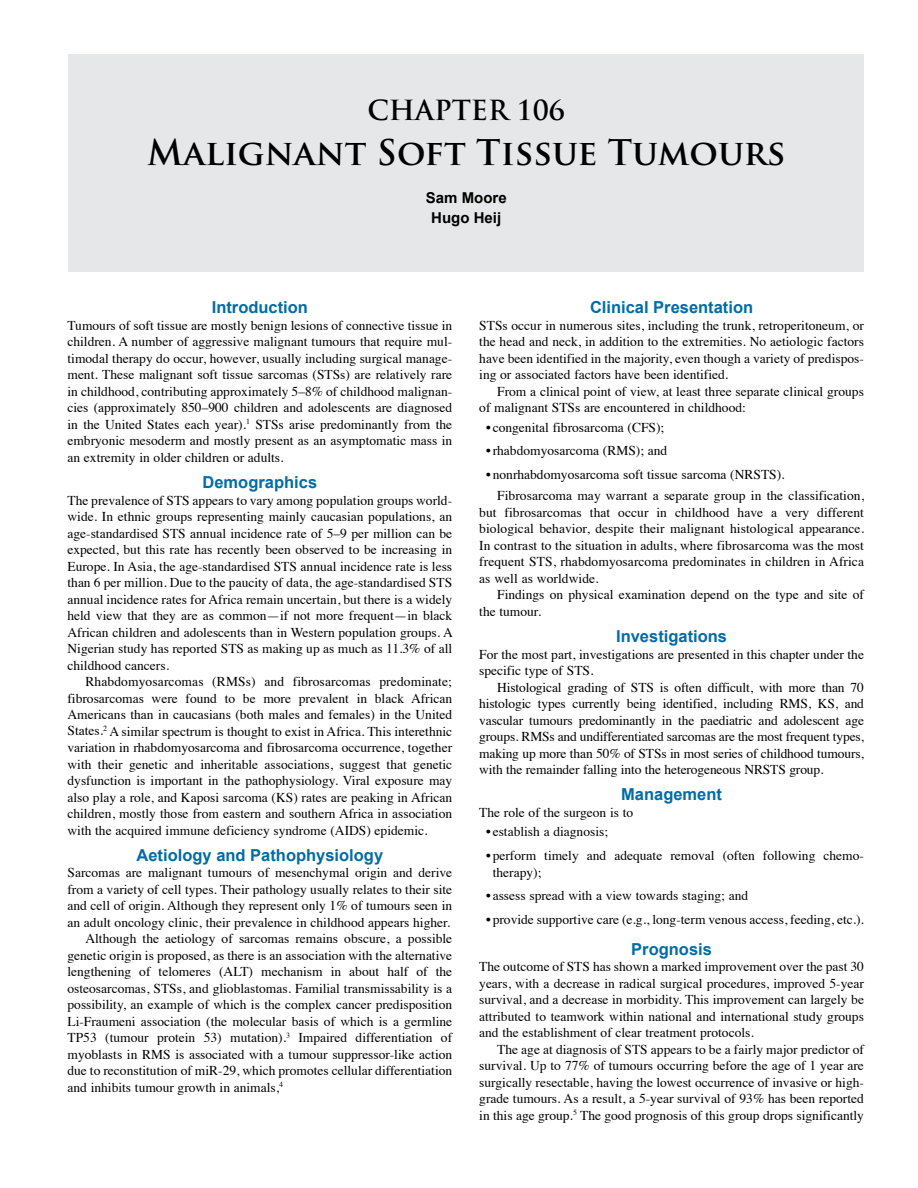
<style>
.page{position:relative;width:918px;height:1188px;background:#fff}
.page>*{position:absolute;margin:0;border:0;box-sizing:border-box;transform-origin:0 0}
.t1{font:700 34.5px "Trajan Pro";color:#000}
.t2{font:700 27px "Trajan Pro";color:#000}
.t3{font:700 16.5px "Arial";color:#006ca7}
.t4{font:700 15px/19.5px "Arial";color:#000;text-align:center}
.t5{font:13.5px/16.5px "Times";color:#000;text-align:justify}
</style>
<div class="page">
<div style="left:68px;top:54px;width:796px;height:217px;background:#e6e7e8"></div>
<h2 class="t2" style="left:367px;top:93px;width:199px">CHAPTER 106</h2>
<h1 class="t1" style="left:147px;top:131px;width:640px">Malignant Soft Tissue Tumours</h1>
<p class="t4" style="left:426px;top:189px;width:82px">Sam Moore<br>Hugo Heij</p>
<p class="t3" style="left:212px;top:296px;width:98px">Introduction</p>
<p class="t5" style="left:67px;top:316px;width:386px">Tumours of soft tissue are mostly benign lesions of connective tissue in children. A number of aggressive malignant tumours that require mul&shy;timodal therapy do occur, however, usually including surgical manage&shy;ment. These malignant soft tissue sarcomas (STSs) are relatively rare in childhood, contributing approximately 5–8% of childhood malignan&shy;cies (approximately 850–900 children and adolescents are diagnosed in the United States each year).<sup>1</sup> STSs arise predominantly from the embryonic mesoderm and mostly present as an asymptomatic mass in an extremity in older children or adults.</p>
<p class="t3" style="left:203px;top:471px;width:116px">Demographics</p>
<p class="t5" style="left:68px;top:491px;width:387px">The prevalence of STS appears to vary among population groups world&shy;wide. In ethnic groups representing mainly caucasian populations, an age-standardised STS annual incidence rate of 5–9 per million can be expected, but this rate has recently been observed to be increasing in Europe. In Asia, the age-standardised STS annual incidence rate is less than 6 per million. Due to the paucity of data, the age-standardised STS annual incidence rates for Africa remain uncertain, but there is a widely held view that they are as common—if not more frequent—in black African children and adolescents than in Western population groups. A Nigerian study has reported STS as making up as much as 11.3% of all childhood cancers.</p>
<p class="t5" style="left:68px;top:672px;width:386px;text-indent:18px">Rhabdomyosarcomas (RMSs) and fibrosarcomas predominate; fibrosarcomas were found to be more prevalent in black African Americans than in caucasians (both males and females) in the United States.<sup>2</sup> A similar spectrum is thought to exist in Africa. This interethnic variation in rhabdomyosarcoma and fibrosarcoma occurrence, together with their genetic and inheritable associations, suggest that genetic dysfunction is important in the pathophysiology. Viral exposure may also play a role, and Kaposi sarcoma (KS) rates are peaking in African children, mostly those from eastern and southern Africa in association with the acquired immune deficiency syndrome (AIDS) epidemic.</p>
<p class="t3" style="left:137px;top:844px;width:248px">Aetiology and Pathophysiology</p>
<p class="t5" style="left:68px;top:863px;width:386px">Sarcomas are malignant tumours of mesenchymal origin and derive</p>
<p class="t5" style="left:68px;top:880px;width:386px">from a variety of cell types. Their pathology usually relates to their site</p>
<p class="t5" style="left:68px;top:896px;width:386px">and cell of origin. Although they represent only 1% of tumours seen in</p>
<p class="t5" style="left:68px;top:913px;width:384px">an adult oncology clinic, their prevalence in childhood appears higher.</p>
<p class="t5" style="left:85px;top:929px;width:368px">Although the aetiology of sarcomas remains obscure, a possible</p>
<p class="t5" style="left:68px;top:946px;width:386px">genetic origin is proposed, as there is an association with the alternative</p>
<p class="t5" style="left:68px;top:962px;width:386px">lengthening of telomeres (ALT) mechanism in about half of the</p>
<p class="t5" style="left:68px;top:979px;width:386px">osteosarcomas, STSs, and glioblastomas. Familial transmissability is a</p>
<p class="t5" style="left:68px;top:995px;width:386px">possibility, an example of which is the complex cancer predisposition</p>
<p class="t5" style="left:68px;top:1012px;width:386px">Li-Fraumeni association (the molecular basis of which is a germline</p>
<p class="t5" style="left:68px;top:1028px;width:386px">TP53 (tumour protein 53) mutation).<sup>3</sup> Impaired differentiation of</p>
<p class="t5" style="left:67px;top:1045px;width:386px">myoblasts in RMS is associated with a tumour suppressor-like action</p>
<p class="t5" style="left:67px;top:1061px;width:386px">due to reconstitution of miR-29, which promotes cellular differentiation</p>
<p class="t5" style="left:67px;top:1078px;width:217px">and inhibits tumour growth in animals,<sup>4</sup></p>
<p class="t3" style="left:590px;top:296px;width:165px">Clinical Presentation</p>
<p class="t5" style="left:479px;top:316px;width:386px">STSs occur in numerous sites, including the trunk, retroperitoneum, or the head and neck, in addition to the extremities. No aetiologic factors have been identified in the majority, even though a variety of predispos&shy;ing or associated factors have been identified.</p>
<p class="t5" style="left:479px;top:382px;width:386px;text-indent:18px">From a clinical point of view, at least three separate clinical groups of malignant STSs are encountered in childhood:</p>
<p class="t5" style="left:486px;top:418px;width:180px">• congenital fibrosarcoma (CFS);</p>
<p class="t5" style="left:486px;top:442px;width:183px">•rhabdomyosarcoma (RMS); and</p>
<p class="t5" style="left:497px;top:463px;width:368px;line-height:20.9px;text-indent:-11px">• nonrhabdomyosarcoma soft tissue sarcoma (NRSTS).<br>Fibrosarcoma may warrant a separate group in the classification,</p>
<p class="t5" style="left:479px;top:503px;width:386px">but fibrosarcomas that occur in childhood have a very different biological behavior, despite their malignant histological appearance.<br>In contrast to the situation in adults, where fibrosarcoma was the most frequent STS, rhabdomyosarcoma predominates in children in Africa as well as worldwide.</p>
<p class="t5" style="left:479px;top:585px;width:386px;text-indent:18px">Findings on physical examination depend on the type and site of the tumour.</p>
<p class="t3" style="left:616px;top:625px;width:112px">Investigations</p>
<p class="t5" style="left:479px;top:645px;width:386px">For the most part, investigations are presented in this chapter under the specific type of STS.</p>
<p class="t5" style="left:479px;top:678px;width:386px;text-indent:18px">Histological grading of STS is often difficult, with more than 70 histologic types currently being identified, including RMS, KS, and vascular tumours predominantly in the paediatric and adolescent age groups. RMSs and undifferentiated sarcomas are the most frequent types, making up more than 50% of STSs in most series of childhood tumours, with the remainder falling into the heterogeneous NRSTS group.</p>
<p class="t3" style="left:621px;top:784px;width:102px">Management</p>
<p class="t5" style="left:479px;top:803px;width:156px">The role of the surgeon is to</p>
<p class="t5" style="left:486px;top:822px;width:124px">• establish a diagnosis;</p>
<p class="t5" style="left:493px;top:846px;width:373px;text-indent:-7px">• perform timely and adequate removal (often following chemo&shy;therapy);</p>
<p class="t5" style="left:486px;top:886px;width:264px">• assess spread with a view towards staging; and</p>
<p class="t5" style="left:486px;top:910px;width:380px">• provide supportive care (e.g., long-term venous access, feeding, etc.).</p>
<p class="t3" style="left:631px;top:938px;width:82px">Prognosis</p>
<p class="t5" style="left:479px;top:957px;width:386px">The outcome of STS has shown a marked improvement over the past 30 years, with a decrease in radical surgical procedures, improved 5-year survival, and a decrease in morbidity. This improvement can largely be attributed to teamwork within national and international study groups and the establishment of clear treatment protocols.</p>
<p class="t5" style="left:479px;top:1040px;width:386px;text-indent:18px">The age at diagnosis of STS appears to be a fairly major predictor of survival. Up to 77% of tumours occurring before the age of 1 year are surgically resectable, having the lowest occurrence of invasive or high&shy;grade tumours. As a result, a 5-year survival of 93% has been reported in this age group.<sup>5</sup> The good prognosis of this group drops significantly</p>
</div>
